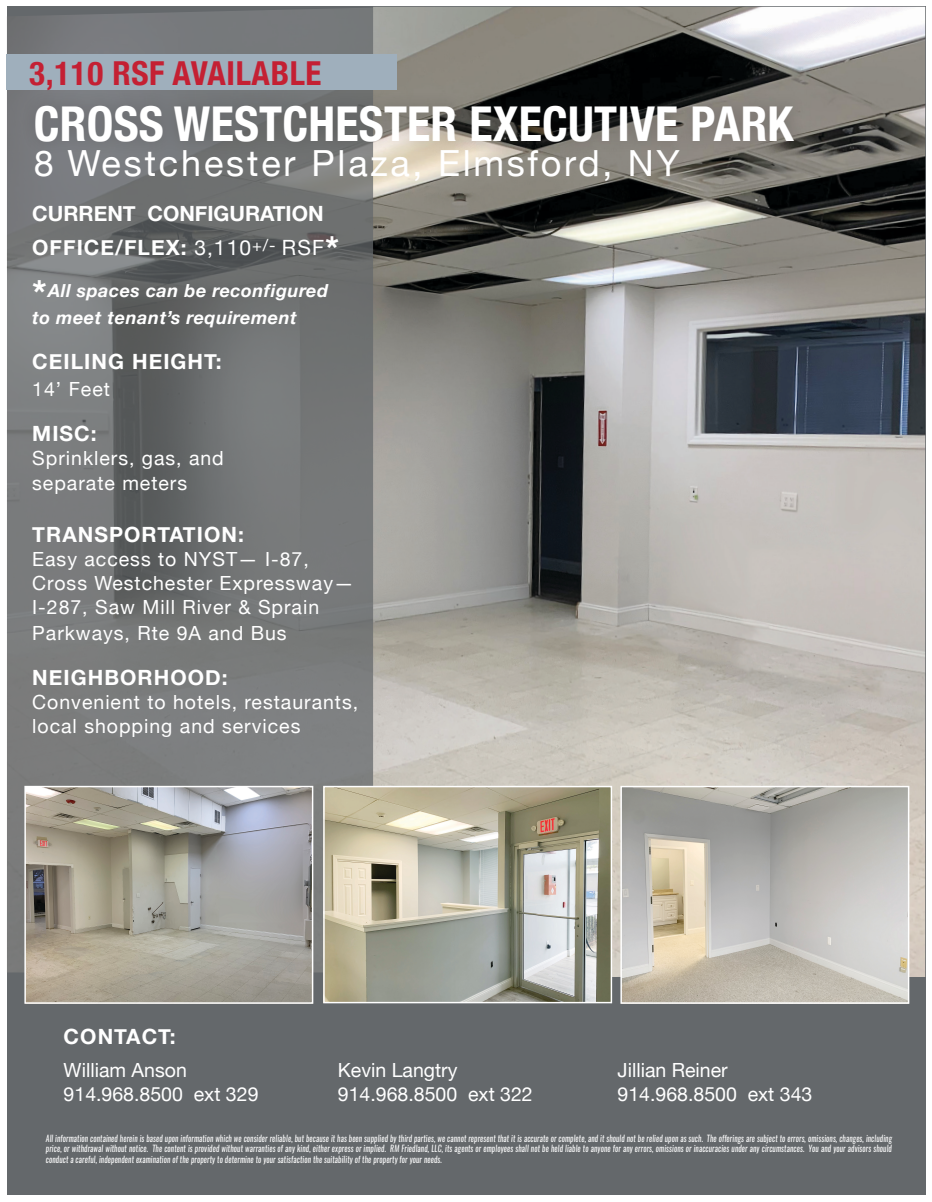
<style>
.page{position:relative;width:932px;height:1202px;background:#fff}
.page>*{position:absolute;margin:0;border:0;box-sizing:border-box;transform-origin:0 0}
.t1{font:700 condensed 48px "Helvetica Neue";letter-spacing:.005em;color:#fff}
.t2{font:36px "Helvetica Neue";letter-spacing:.075em;color:#fff}
.t3{font:700 condensed 33px "Helvetica Neue";letter-spacing:.02em;color:#c42033}
.t4{font:700 21px "Helvetica Neue";letter-spacing:.05em;color:#fff}
.t5{font:700 21px/34.5px "Helvetica Neue";color:#fff}
.t6{font:19.5px/24.5px "Helvetica Neue";letter-spacing:.05em;color:#fff}
.t7{font:19.5px/24px "Helvetica Neue";color:#fff}
.t8{font:italic 700 18px/27px "Helvetica Neue";letter-spacing:.03em;color:#fff}
.t9{font:italic 9px/10.5px "Oswald";letter-spacing:.02em;color:#fff;text-align:justify;scale:.84 1}
.s1{font-weight:400}
.s2{font-size:34.5px}
.s3{font-style:normal;font-size:36px}
</style>
<div class="page">
<div style="left:7px;top:7px;width:918px;height:1188px;background:#64686b"></div>
<img style="left:373px;top:7px;width:552px;height:970px">
<img style="left:7px;top:8px;width:366px;height:964px">
<svg style="left:355px;top:104px;width:534px;height:103px"></svg>
<div style="left:7px;top:54px;width:390px;height:36px;background:#9fafbc"></div>
<div style="left:20px;top:91px;width:787px;height:65px;background:#231f20;opacity:.24"></div>
<img style="left:325px;top:788px;width:285px;height:213px">
<div style="left:323px;top:786px;width:289px;height:217px;border:1px solid #fff"></div>
<img style="left:26px;top:788px;width:285px;height:213px">
<div style="left:24px;top:786px;width:289px;height:217px;border:1px solid #fff"></div>
<img style="left:622px;top:788px;width:285px;height:213px">
<div style="left:620px;top:786px;width:289px;height:217px;border:1px solid #fff"></div>
<h3 class="t3" style="left:29px;top:45px;width:294px">3,110 RSF AVAILABLE</h3>
<h1 class="t1" style="left:34px;top:84px;width:761px">CROSS WESTCHESTER EXECUTIVE PARK</h1>
<h2 class="t2" style="left:34px;top:137px;width:647px">8 Westchester Plaza, Elmsford, NY</h2>
<h3 class="t5" style="left:32px;top:197px;width:308px">CURRENT CONFIGURATION<br>OFFICE/FLEX: <span class="s1">3,110</span><sup>+/-</sup> <span class="s1">RSF</span><span class="s2">*</span></h3>
<h3 class="t8" style="left:32px;top:278px;width:297px"><span class="s3">*</span>All spaces can be reconfigured to meet tenant’s requirement</h3>
<h3 class="t4" style="left:32px;top:345px;width:191px">CEILING HEIGHT:</h3>
<h3 class="t6" style="left:32px;top:378px;width:79px">14’ Feet</h3>
<h3 class="t4" style="left:32px;top:417px;width:66px">MISC:</h3>
<h3 class="t6" style="left:32px;top:447px;width:193px;line-height:24px">Sprinklers, gas, and separate meters</h3>
<h3 class="t4" style="left:32px;top:518px;width:213px">TRANSPORTATION:</h3>
<h3 class="t6" style="left:32px;top:548px;width:323px">Easy access to NYST— I-87,<br>Cross Westchester Expressway—<br>I-287, Saw Mill River &amp; Sprain<br>Parkways, Rte 9A and Bus</h3>
<h3 class="t4" style="left:32px;top:660px;width:197px">NEIGHBORHOOD:</h3>
<h3 class="t6" style="left:32px;top:690px;width:327px;line-height:24px">Convenient to hotels, restaurants, local shopping and services</h3>
<h3 class="t4" style="left:64px;top:1020px;width:113px">CONTACT:</h3>
<h3 class="t7" style="left:64px;top:1059px;width:196px">William Anson<br>914.968.8500 ext 329</h3>
<h3 class="t7" style="left:46px;top:1058px;width:196px">Jillian Reiner<br>914.968. 500 ext 343</h3>
<h3 class="t7" style="left:338px;top:1059px;width:196px">Kevin Langtry<br>914.968.8500 ext 322</h3>
<h3 class="t7" style="left:617px;top:1059px;width:196px">Jillian Reiner<br>914.968.8500 ext 343</h3>
<p class="t9" style="left:46px;top:1133px;width:1008px">All information contained herein is based upon information which we consider reliable, but because it has been supplied by third parties, we cannot represent that it is accurate or complete, and it should not be relied upon as such. The offerings are subject to errors, omissions, changes, including price, or withdrawal without notice. The content is provided without warranties of any kind, either express or implied. RM Friedland, LLC, its agents or employees shall not be held liable to anyone for any errors, omissions or inaccuracies under any circumstances. You and your advisors should conduct a careful, independent examination of the property to determine to your satisfaction the suitability of the property for your needs.</p>
</div>
